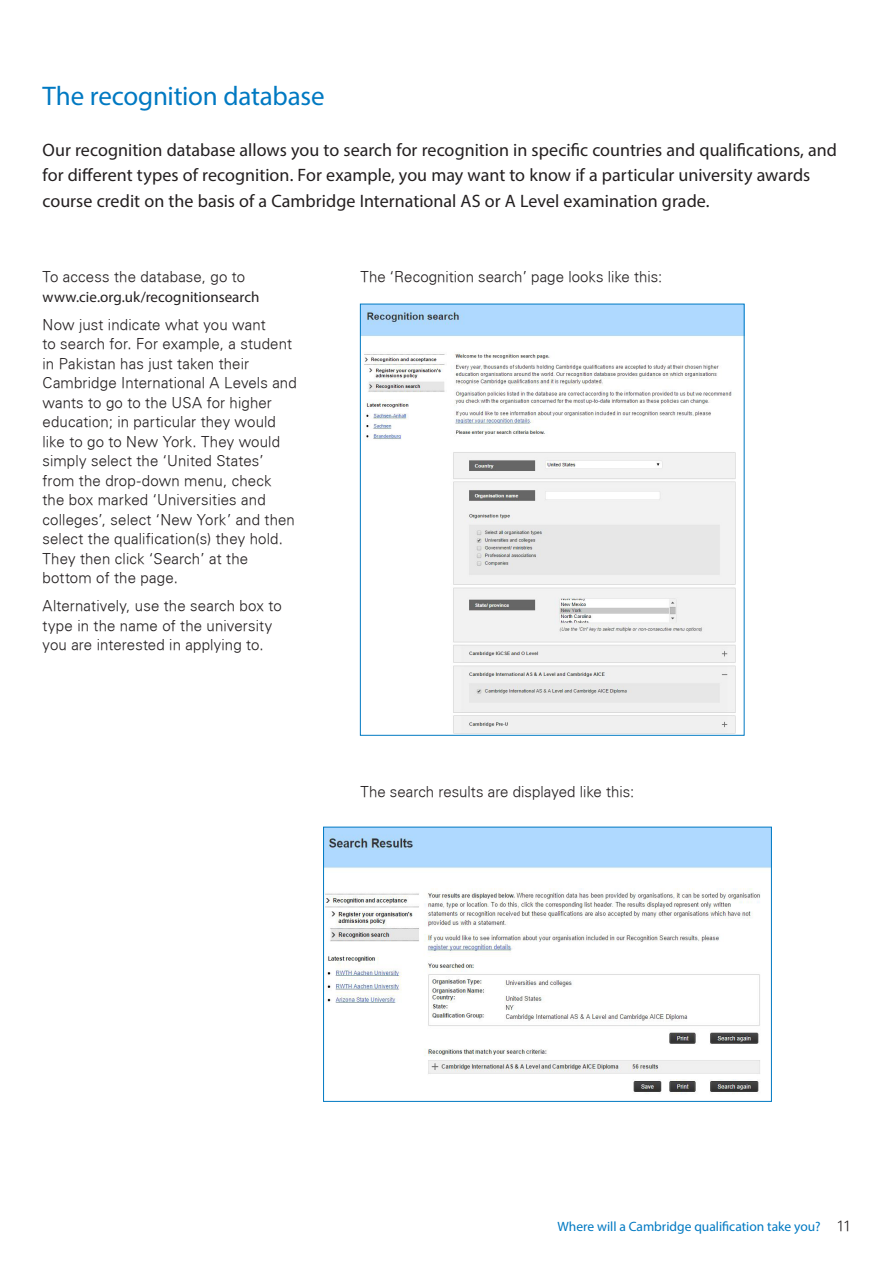
<style>
.page{position:relative;width:893px;height:1263px;background:#fff}
.page>*{position:absolute;margin:0;border:0;box-sizing:border-box;transform-origin:0 0}
.A_heading{font:27px "Myriad Pro";letter-spacing:-.01em;color:#0079c2}
.Intro_Para{font:18px/25.5px "Myriad Pro";color:#231f20}
.Body_text{font:300 15px/19.5px "Univers";letter-spacing:.01em;color:#231f20}
.Body_text-2{font:15px/19.5px "Myriad Pro";color:#231f20}
.t1{font:13.5px "Myriad Pro";color:#0079c2}
.s1{font-family:"Univers";font-weight:300}
.s2{font-family:"Univers";font-weight:300;font-size:15px;color:#231f20}
</style>
<div class="page">
<img style="left:362px;top:306px;width:380px;height:428px">
<img style="left:325px;top:829px;width:445px;height:265px">
<div style="left:323px;top:827px;width:449px;height:275px;border:1px solid #0079c2"></div>
<p class="A_heading" style="left:43px;top:79px;width:284px">The recognition database</p>
<p class="Intro_Para" style="left:43px;top:136px;width:796px">Our recognition database allows you to search for recognition in specific countries and qualifications, and for different types of recognition. For example, you may want to know if a particular university awards course credit on the basis of a Cambridge International AS or A Level examination grade.</p>
<p class="Body_text-2" style="left:43px;top:267px;width:218px"><span class="s1">To access the database, go to </span>www.cie.org.uk/recognitionsearch</p>
<p class="Body_text" style="left:43px;top:315px;width:256px">Now just indicate what you want<br>to search for. For example, a student in Pakistan has just taken their<br>Cambridge International A Levels and wants to go to the USA for higher education; in particular they would like to go to New York. They would simply select the ‘United States’ from the drop-down menu, check the box marked ‘Universities and colleges’, select ‘New York’ and then select the qualification(s) they hold.<br>They then click ‘Search’ at the bottom of the page.</p>
<p class="Body_text" style="left:43px;top:596px;width:241px">Alternatively, use the search box to type in the name of the university you are interested in applying to.</p>
<p class="Body_text" style="left:360px;top:267px;width:303px">The ‘Recognition search’ page looks like this:</p>
<p class="Body_text" style="left:360px;top:782px;width:275px">The search results are displayed like this:</p>
<p class="t1" style="left:557px;top:1218px;width:295px">Where will a Cambridge qualification take you? <span class="s2">11</span></p>
</div>
